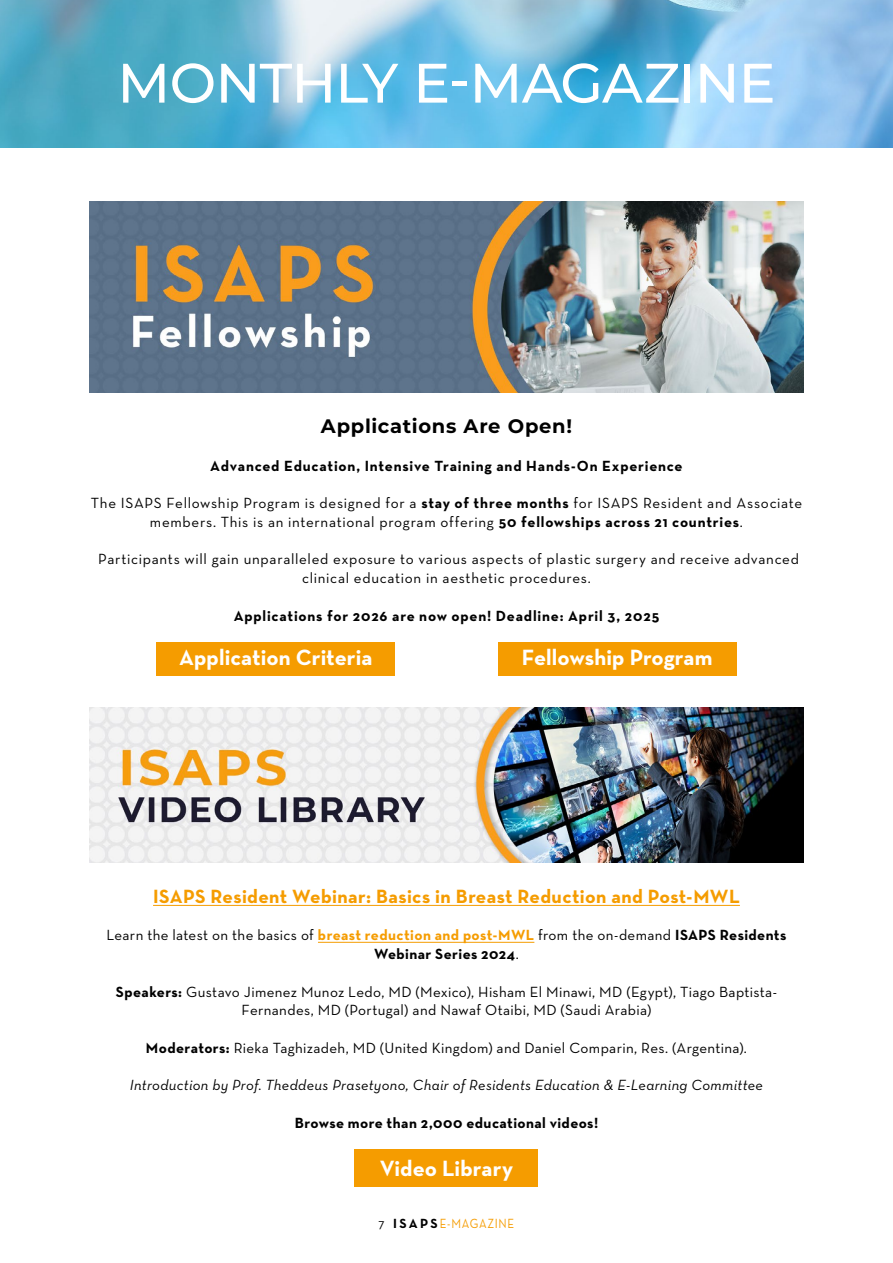
<style>
.page{position:relative;width:893px;height:1263px;background:#fff}
.page>*{position:absolute;margin:0;border:0;box-sizing:border-box;transform-origin:0 0}
.t1{font:500 55.5px "Montserrat";letter-spacing:-.02em;color:#fff}
.t2{font:700 22.5px "Neutra Text";letter-spacing:.005em;color:#fff}
.t3{font:700 19.5px "Neutra Text";letter-spacing:.02em;color:#f59c00}
.t4{font:700 19.5px "Montserrat";letter-spacing:.035em;color:#000}
.t5{font:15px/18.8px "Neutra Text";letter-spacing:.035em;color:#000;text-align:center}
.t6{font:700 15px "Neutra Text";letter-spacing:.05em;color:#000}
.t7{font:italic 15px "Neutra Text";letter-spacing:.02em;color:#000}
.t8{font:700 15px "Neutra Text";letter-spacing:.03em;color:#000}
.t9{font:13.5px "Neutra Text";letter-spacing:.055em;color:#f59c00;scale:.86 1}
.s1{font-weight:700}
.s2{font-weight:700;color:#f59c00}
.s3{color:#000}
.s4{font-weight:700;color:#000}
</style>
<div class="page">
<img style="left:0;top:0;width:893px;height:148px">
<img style="left:89px;top:201px;width:715px;height:192px">
<div style="left:156px;top:642px;width:239px;height:34px;background:#f59c00"></div>
<div style="left:498px;top:642px;width:239px;height:34px;background:#f59c00"></div>
<hr style="left:153px;top:905px;width:587px;height:1px;background:#f59c00">
<hr style="left:318px;top:942px;width:216px;height:1px;background:#f59c00">
<img style="left:89px;top:708px;width:715px;height:155px">
<div style="left:355px;top:1149px;width:183px;height:37px;background:#f59c00"></div>
<h1 class="t1" style="left:117px;top:44px;width:660px">MONTHLY E-MAGAZINE</h1>
<h3 class="t4" style="left:321px;top:412px;width:253px">Applications Are Open!</h3>
<p class="t6" style="left:210px;top:456px;width:474px">Advanced Education, Intensive Training and Hands-On Experience</p>
<p class="t5" style="left:91px;top:493px;width:713px">The ISAPS Fellowship Program is designed for a <span class="s1">stay of three months</span> for ISAPS Resident and Associate members. This is an international program offering <span class="s1">50 fellowships across 21 countries</span>.</p>
<p class="t5" style="left:98px;top:549px;width:702px">Participants will gain unparalleled exposure to various aspects of plastic surgery and receive advanced clinical education in aesthetic procedures.</p>
<p class="t6" style="left:234px;top:606px;width:427px">Applications for 2026 are now open! Deadline: April 3, 2025</p>
<h2 class="t2" style="left:179px;top:643px;width:195px">Application Criteria</h2>
<h2 class="t2" style="left:522px;top:643px;width:192px">Fellowship Program</h2>
<h3 class="t3" style="left:153px;top:884px;width:588px">ISAPS Resident Webinar: Basics in Breast Reduction and Post-MWL</h3>
<p class="t5" style="left:106px;top:925px;width:681px">Learn the latest on the basics of <span class="s2">breast reduction and post-MWL</span> from the on-demand <span class="s1">ISAPS Residents<br>Webinar Series 2024</span>.</p>
<p class="t5" style="left:116px;top:982px;width:663px"><span class="s1">Speakers:</span> Gustavo Jimenez Munoz Ledo, MD (Mexico), Hisham El Minawi, MD (Egypt), Tiago Baptista-<br>Fernandes, MD (Portugal) and Nawaf Otaibi, MD (Saudi Arabia)</p>
<p class="t5" style="left:146px;top:1038px;width:602px"><span class="s1">Moderators:</span> Rieka Taghizadeh, MD (United Kingdom) and Daniel Comparin, Res. (Argentina).</p>
<p class="t7" style="left:130px;top:1076px;width:635px">Introduction by Prof. Theddeus Prasetyono, Chair of Residents Education &amp; E-Learning Committee</p>
<p class="t8" style="left:295px;top:1113px;width:305px">Browse more than 2,000 educational videos!</p>
<h2 class="t2" style="left:380px;top:1154px;width:135px">Video Library</h2>
<p class="t9" style="left:379px;top:1215px;width:159px"><span class="s3">7</span> <span class="s4">ISAPS</span>E-MAGAZINE</p>
</div>
